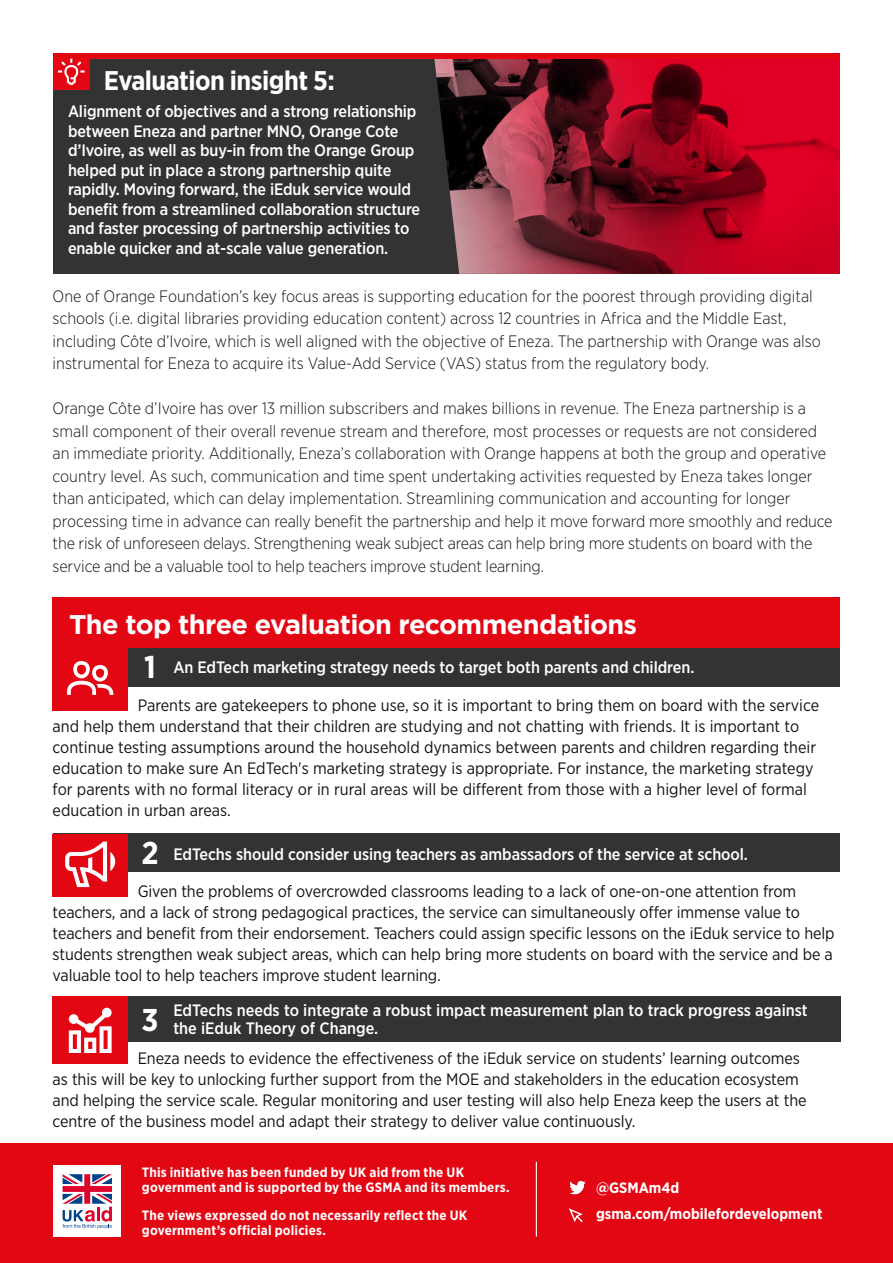
<style>
.page{position:relative;width:893px;height:1263px;background:#fff}
.page>*{position:absolute;margin:0;border:0;box-sizing:border-box;transform-origin:0 0}
.Body_copy{font:700 31.5px "Gotham Narrow";color:#fff}
.Title_subhead{font:700 27px "Gotham";letter-spacing:-.02em;color:#fff}
.Section_head_-_white{font:700 27px "Gotham Narrow";letter-spacing:-.02em;color:#fff}
.Body_copy-2{font:16.5px/21px "Gotham Narrow";letter-spacing:-.005em;color:#131313}
.Body_copy-3{font:300 16.5px/22.5px "Gotham Narrow";color:#131313}
.Insight_intro___Whit{font:500 16.5px/19.5px "Gotham Narrow";letter-spacing:-.01em;color:#fff}
.Body_copy-4{font:500 16.5px/18px "Gotham Narrow";letter-spacing:-.005em;color:#fff}
.Boiler_plate{font:700 15px "Gotham Narrow";color:#fff}
.Boiler_plate-2{font:700 13.5px/15px "Gotham Narrow";letter-spacing:.015em;color:#fff}
</style>
<div class="page">
<div style="left:53px;top:53px;width:787px;height:221px;background:#333334"></div>
<div style="left:53px;top:598px;width:787px;height:50px;background:#e30613"></div>
<div style="left:53px;top:648px;width:787px;height:38px;background:#333334"></div>
<div style="left:53px;top:834px;width:787px;height:38px;background:#333334"></div>
<div style="left:53px;top:996px;width:787px;height:46px;background:#333334"></div>
<div style="left:0;top:1144px;width:893px;height:119px;background:#e30613"></div>
<div style="left:54px;top:1165px;width:67px;height:72px;background:#fff"></div>
<svg style="left:63px;top:1174px;width:49px;height:55px"></svg>
<img style="left:569px;top:1180px;width:17px;height:15px">
<svg style="left:569px;top:1208px;width:14px;height:14px"></svg>
<hr style="left:536px;top:1162px;width:1px;height:75px;background:#fff">
<div style="left:53px;top:646px;width:75px;height:64px;background:#e30613"></div>
<div style="left:53px;top:996px;width:75px;height:68px;background:#e30613"></div>
<div style="left:53px;top:834px;width:75px;height:62px;background:#e30613"></div>
<img style="left:434px;top:58px;width:406px;height:216px">
<div style="left:53px;top:53px;width:787px;height:5px;background:#e30613"></div>
<svg style="left:67px;top:661px;width:46px;height:34px"></svg>
<svg style="left:65px;top:841px;width:50px;height:46px"></svg>
<svg style="left:69px;top:1008px;width:43px;height:45px"></svg>
<div style="left:53px;top:53px;width:37px;height:37px;background:#e30613"></div>
<svg style="left:58px;top:59px;width:27px;height:26px"></svg>
<h2 class="Section_head_-_white" style="left:104px;top:63px;width:233px">Evaluation insight 5:</h2>
<p class="Insight_intro___Whit" style="left:68px;top:101px;width:354px">Alignment of objectives and a strong relationship between Eneza and partner MNO, Orange Cote d’Ivoire, as well as buy-in from the Orange Group helped put in place a strong partnership quite rapidly. Moving forward, the iEduk service would benefit from a streamlined collaboration structure and faster processing of partnership activities to enable quicker and at-scale value generation.</p>
<p class="Body_copy-3" style="left:53px;top:284px;width:770px">One of Orange Foundation’s key focus areas is supporting education for the poorest through providing digital schools (i.e. digital libraries providing education content) across 12 countries in Africa and the Middle East, including Côte d’Ivoire, which is well aligned with the objective of Eneza. The partnership with Orange was also instrumental for Eneza to acquire its Value-Add Service (VAS) status from the regulatory body.</p>
<p class="Body_copy-3" style="left:53px;top:397px;width:781px">Orange Côte d’Ivoire has over 13 million subscribers and makes billions in revenue. The Eneza partnership is a small component of their overall revenue stream and therefore, most processes or requests are not considered an immediate priority. Additionally, Eneza’s collaboration with Orange happens at both the group and operative country level. As such, communication and time spent undertaking activities requested by Eneza takes longer than anticipated, which can delay implementation. Streamlining communication and accounting for longer processing time in advance can really benefit the partnership and help it move forward more smoothly and reduce the risk of unforeseen delays. Strengthening weak subject areas can help bring more students on board with the service and be a valuable tool to help teachers improve student learning.</p>
<p class="Title_subhead" style="left:69px;top:606px;width:569px">The top three evaluation recommendations</p>
<p class="Body_copy" style="left:144px;top:647px;width:13px">1</p>
<p class="Body_copy-4" style="left:173px;top:658px;width:523px">An EdTech marketing strategy needs to target both parents and children.</p>
<p class="Body_copy-2" style="left:53px;top:694px;width:768px;text-indent:85px">Parents are gatekeepers to phone use, so it is important to bring them on board with the service and help them understand that their children are studying and not chatting with friends. It is important to continue testing assumptions around the household dynamics between parents and children regarding their education to make sure An EdTech's marketing strategy is appropriate. For instance, the marketing strategy for parents with no formal literacy or in rural areas will be different from those with a higher level of formal education in urban areas.</p>
<p class="Body_copy" style="left:141px;top:833px;width:19px">2</p>
<p class="Body_copy-4" style="left:173px;top:844px;width:576px">EdTechs should consider using teachers as ambassadors of the service at school.</p>
<p class="Body_copy-2" style="left:53px;top:880px;width:783px;text-indent:85px">Given the problems of overcrowded classrooms leading to a lack of one-on-one attention from teachers, and a lack of strong pedagogical practices, the service can simultaneously offer immense value to teachers and benefit from their endorsement. Teachers could assign specific lessons on the iEduk service to help students strengthen weak subject areas, which can help bring more students on board with the service and be a valuable tool to help teachers improve student learning.</p>
<p class="Body_copy" style="left:142px;top:999px;width:19px">3</p>
<p class="Body_copy-4" style="left:173px;top:1001px;width:636px">EdTechs needs to integrate a robust impact measurement plan to track progress against the iEduk Theory of Change.</p>
<p class="Body_copy-2" style="left:53px;top:1047px;width:755px;text-indent:85px">Eneza needs to evidence the effectiveness of the iEduk service on students’ learning outcomes as this will be key to unlocking further support from the MOE and stakeholders in the education ecosystem and helping the service scale. Regular monitoring and user testing will also help Eneza keep the users at the centre of the business model and adapt their strategy to deliver value continuously.</p>
<p class="Boiler_plate-2" style="left:142px;top:1165px;width:369px">This initiative has been funded by UK aid from the UK government and is supported by the GSMA and its members.</p>
<p class="Boiler_plate-2" style="left:142px;top:1208px;width:327px">The views expressed do not necessarily reflect the UK government’s official policies.</p>
<p class="Boiler_plate" style="left:596px;top:1178px;width:85px">@GSMAm4d</p>
<p class="Boiler_plate" style="left:596px;top:1204px;width:228px">gsma.com/mobilefordevelopment</p>
</div>
